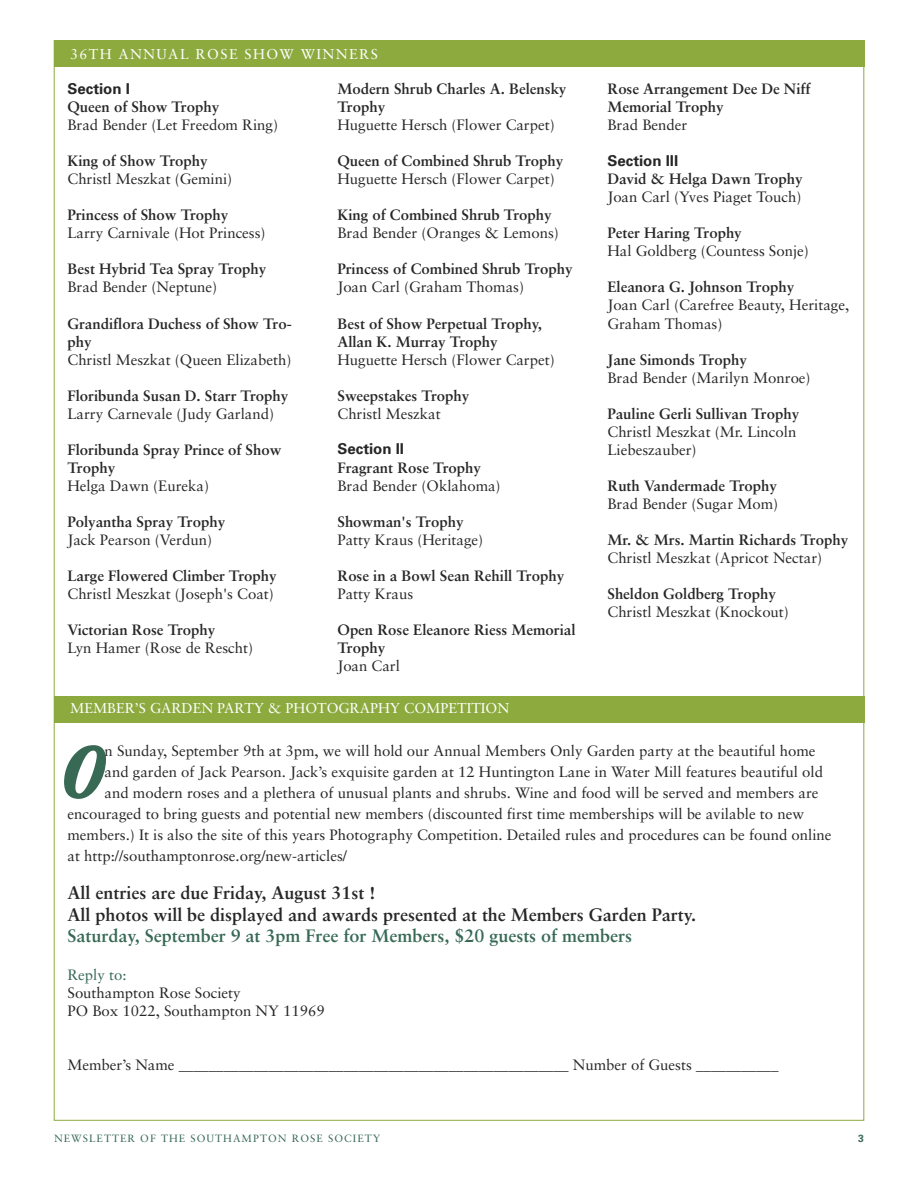
<style>
.page{position:relative;width:918px;height:1188px;background:#fff}
.page>*{position:absolute;margin:0;border:0;box-sizing:border-box;transform-origin:0 0}
.t1{font:76.05px "Home Run Script";color:#376955}
.t2{font:700 18px/21.6px "Sabon";color:#272627}
.t3{font:700 18px "Sabon";color:#376955}
.t4{font:15px/18px "Sabon";color:#272627}
.t5{font:700 15px/18px "Sabon";color:#272627}
.t6{font:700 15px "Univers";color:#272627}
.t7{font:15px "Sabon";color:#376955}
.t8{font:14.25px "Sabon";color:#fff}
.t9{font:14.25px "Sabon";letter-spacing:.1em;color:#fff}
.t10{font:10.5px "Sabon";letter-spacing:.1em;color:#376955}
.t11{font:700 10.5px "Univers";color:#376955}
</style>
<div class="page">
<div style="left:54px;top:696px;width:810px;height:27px;background:#8daa3f"></div>
<div style="left:54px;top:40px;width:810px;height:28px;background:#8daa3f"></div>
<p class="t9" style="left:70px;top:48px;width:309px">36TH ANNUAL ROSE SHOW WINNERS</p>
<p class="t6" style="left:68px;top:83px;width:64px">Section I</p>
<p class="t5" style="left:68px;top:99px;width:153px">Queen of Show Trophy</p>
<p class="t4" style="left:68px;top:117px;width:212px">Brad Bender (Let Freedom Ring)</p>
<p class="t5" style="left:68px;top:153px;width:142px">King of Show Trophy</p>
<p class="t4" style="left:68px;top:171px;width:166px">Christl Meszkat (Gemini)</p>
<p class="t5" style="left:68px;top:207px;width:162px">Princess of Show Trophy</p>
<p class="t4" style="left:68px;top:225px;width:200px">Larry Carnivale (Hot Princess)</p>
<p class="t5" style="left:68px;top:261px;width:200px">Best Hybrid Tea Spray Trophy</p>
<p class="t4" style="left:68px;top:279px;width:151px">Brad Bender (Neptune)</p>
<p class="t5" style="left:68px;top:315px;width:226px">Grandiflora Duchess of Show Tro&shy;phy</p>
<p class="t4" style="left:68px;top:352px;width:225px">Christl Meszkat (Queen Elizabeth)</p>
<p class="t5" style="left:68px;top:388px;width:222px">Floribunda Susan D. Starr Trophy</p>
<p class="t4" style="left:68px;top:406px;width:208px">Larry Carnevale (Judy Garland)</p>
<p class="t5" style="left:68px;top:442px;width:215px">Floribunda Spray Prince of Show<br>Trophy</p>
<p class="t4" style="left:68px;top:478px;width:143px">Helga Dawn (Eureka)</p>
<p class="t5" style="left:68px;top:514px;width:159px">Polyantha Spray Trophy</p>
<p class="t4" style="left:68px;top:532px;width:146px">Jack Pearson (Verdun)</p>
<p class="t5" style="left:68px;top:568px;width:211px">Large Flowered Climber Trophy</p>
<p class="t4" style="left:68px;top:586px;width:208px">Christl Meszkat (Joseph's Coat)</p>
<p class="t5" style="left:68px;top:622px;width:149px">Victorian Rose Trophy</p>
<p class="t4" style="left:68px;top:640px;width:187px">Lyn Hamer (Rose de Rescht)</p>
<p class="t5" style="left:338px;top:81px;width:230px">Modern Shrub Charles A. Belensky<br>Trophy</p>
<p class="t4" style="left:338px;top:117px;width:219px">Huguette Hersch (Flower Carpet)</p>
<p class="t5" style="left:338px;top:153px;width:227px">Queen of Combined Shrub Trophy</p>
<p class="t4" style="left:338px;top:171px;width:219px">Huguette Hersch (Flower Carpet)</p>
<p class="t5" style="left:338px;top:207px;width:216px">King of Combined Shrub Trophy</p>
<p class="t4" style="left:338px;top:225px;width:223px">Brad Bender (Oranges &amp; Lemons)</p>
<p class="t5" style="left:338px;top:261px;width:237px">Princess of Combined Shrub Trophy</p>
<p class="t4" style="left:338px;top:279px;width:188px">Joan Carl (Graham Thomas)</p>
<p class="t5" style="left:338px;top:315px;width:206px">Best of Show Perpetual Trophy,<br>Allan K. Murray Trophy</p>
<p class="t4" style="left:338px;top:352px;width:219px">Huguette Hersch (Flower Carpet)</p>
<p class="t5" style="left:338px;top:388px;width:133px">Sweepstakes Trophy</p>
<p class="t4" style="left:338px;top:406px;width:105px">Christl Meszkat</p>
<p class="t6" style="left:338px;top:443px;width:68px">Section II</p>
<p class="t5" style="left:338px;top:460px;width:145px">Fragrant Rose Trophy</p>
<p class="t4" style="left:338px;top:478px;width:165px">Brad Bender (Oklahoma)</p>
<p class="t5" style="left:338px;top:514px;width:128px">Showman's Trophy</p>
<p class="t4" style="left:338px;top:532px;width:147px">Patty Kraus (Heritage)</p>
<p class="t5" style="left:338px;top:568px;width:228px">Rose in a Bowl Sean Rehill Trophy</p>
<p class="t4" style="left:338px;top:586px;width:77px">Patty Kraus</p>
<p class="t5" style="left:338px;top:622px;width:240px">Open Rose Eleanore Riess Memorial<br>Trophy</p>
<p class="t4" style="left:338px;top:658px;width:64px">Joan Carl</p>
<p class="t8" style="left:70px;top:702px;width:441px">MEMBER’S GARDEN PARTY &amp; PHOTOGRAPHY COMPETITION</p>
<p class="t5" style="left:608px;top:81px;width:205px">Rose Arrangement Dee De Niff<br>Memorial Trophy</p>
<p class="t4" style="left:608px;top:117px;width:81px">Brad Bender</p>
<p class="t6" style="left:608px;top:155px;width:72px">Section III</p>
<p class="t5" style="left:608px;top:171px;width:197px">David &amp; Helga Dawn Trophy</p>
<p class="t4" style="left:608px;top:189px;width:195px">Joan Carl (Yves Piaget Touch)</p>
<p class="t5" style="left:608px;top:225px;width:136px">Peter Haring Trophy</p>
<p class="t4" style="left:608px;top:243px;width:203px">Hal Goldberg (Countess Sonje)</p>
<p class="t5" style="left:608px;top:279px;width:188px">Eleanora G. Johnson Trophy</p>
<p class="t4" style="left:608px;top:297px;width:243px">Joan Carl (Carefree Beauty, Heritage,<br>Graham Thomas)</p>
<p class="t5" style="left:608px;top:352px;width:141px">Jane Simonds Trophy</p>
<p class="t4" style="left:608px;top:370px;width:205px">Brad Bender (Marilyn Monroe)</p>
<p class="t5" style="left:608px;top:406px;width:193px">Pauline Gerli Sullivan Trophy</p>
<p class="t4" style="left:608px;top:424px;width:190px">Christl Meszkat (Mr. Lincoln<br>Liebeszauber)</p>
<p class="t5" style="left:608px;top:478px;width:171px">Ruth Vandermade Trophy</p>
<p class="t4" style="left:608px;top:496px;width:172px">Brad Bender (Sugar Mom)</p>
<p class="t5" style="left:608px;top:532px;width:242px">Mr. &amp; Mrs. Martin Richards Trophy</p>
<p class="t4" style="left:608px;top:550px;width:216px">Christl Meszkat (Apricot Nectar)</p>
<p class="t5" style="left:608px;top:586px;width:170px">Sheldon Goldberg Trophy</p>
<p class="t4" style="left:608px;top:604px;width:183px">Christl Meszkat (Knockout)</p>
<h1 class="t1" style="left:68px;top:727px;width:39px">O</h1>
<p class="t4" style="left:105px;top:743px;width:713px">n Sunday, September 9th at 3pm, we will hold our Annual Members Only Garden party at the beautiful home</p>
<p class="t4" style="left:105px;top:764px;width:720px">and garden of Jack Pearson. Jack’s exquisite garden at 12 Huntington Lane in Water Mill features beautiful old</p>
<p class="t4" style="left:105px;top:785px;width:715px">and modern roses and a plethera of unusual plants and shrubs. Wine and food will be served and members are</p>
<p class="t4" style="left:68px;top:806px;width:738px">encouraged to bring guests and potential new members (discounted first time memberships will be avilable to new</p>
<p class="t4" style="left:68px;top:827px;width:765px">members.) It is also the site of this years Photography Competition. Detailed rules and procedures can be found online</p>
<p class="t4" style="left:68px;top:848px;width:281px">at http://southamptonrose.org/new-articles/</p>
<p class="t2" style="left:68px;top:883px;width:630px">All entries are due Friday, August 31st !<br>All photos will be displayed and awards presented at the Members Garden Party.</p>
<p class="t3" style="left:68px;top:929px;width:566px">Saturday, September 9 at 3pm Free for Members, $20 guests of members</p>
<p class="t7" style="left:68px;top:968px;width:61px">Reply to:</p>
<p class="t4" style="left:68px;top:985px;width:259px">Southampton Rose Society<br>PO Box 1022, Southampton NY 11969</p>
<p class="t4" style="left:68px;top:1057px;width:713px">Member’s Name ____________________________________________________ Number of Guests ___________</p>
<p class="t10" style="left:54px;top:1134px;width:328px">NEWSLETTER OF THE SOUTHAMPTON ROSE SOCIETY</p>
<p class="t11" style="left:858px;top:1134px;width:7px">3</p>
</div>
